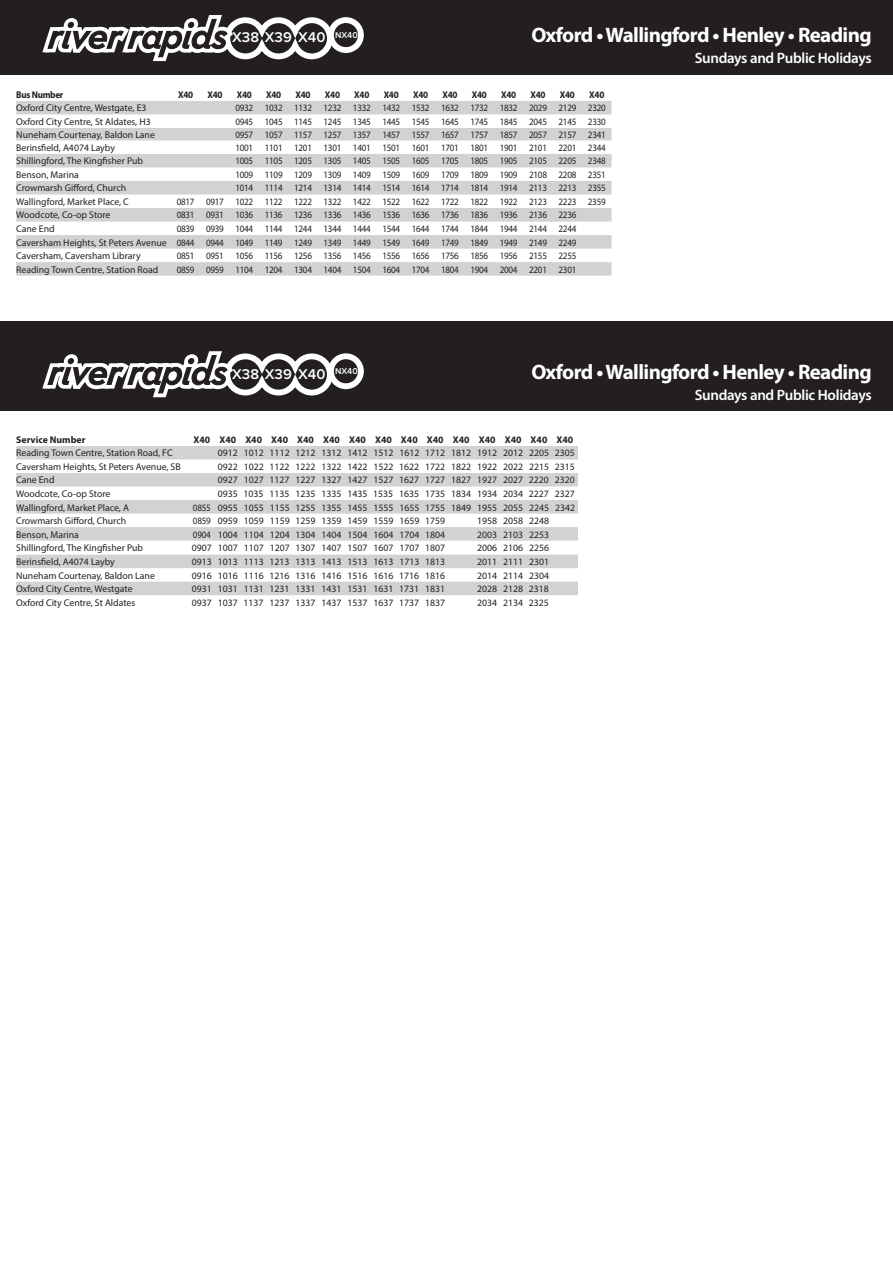
<style>
.page{position:relative;width:893px;height:1263px;background:#fff}
.page>*{position:absolute;margin:0;border:0;box-sizing:border-box;transform-origin:0 0}
.t1{font:700 21px "Myriad Pro";letter-spacing:-.03em;color:#fff}
.t2{font:600 15px "Myriad Pro";letter-spacing:-.02em;color:#fff}
.t3{font:600 14.7px "Proxima Nova A";color:#fff}
.t4{font:9.75px "Myriad Pro";color:#231f20}
.t5{font:9.75px "Myriad Pro";letter-spacing:-.03em;color:#231f20;scale:.93 1}
.t6{font:9.75px/13.5px "Myriad Pro";color:#231f20;text-align:justify;scale:.93 1}
.t7{font:700 9.75px "Myriad Pro";color:#231f20}
.t8{font:700 9.75px "Myriad Pro";color:#231f20;scale:.93 1}
.t9{font:700 9.75px "Myriad Pro";letter-spacing:-.03em;color:#231f20;scale:.93 1}
</style>
<div class="page">
<svg style="left:16px;top:101px;width:596px;height:175px;fill:#d2d3d5"></svg>
<div style="left:0;top:0;width:893px;height:74px;background:#231f20"></div>
<svg style="left:42px;top:15px;width:292px;height:47px"></svg>
<div style="left:328px;top:17px;width:36px;height:36px;border:6px solid #fff;border-radius:50%"></div>
<svg style="left:16px;top:446px;width:562px;height:149px;fill:#d1d2d4"></svg>
<div style="left:0;top:321px;width:893px;height:90px;background:#231f20"></div>
<svg style="left:42px;top:351px;width:293px;height:47px"></svg>
<svg style="left:331px;top:356px;width:30px;height:30px"></svg>
<div style="left:328px;top:353px;width:36px;height:36px;border:6px solid #fff;border-radius:50%"></div>
<h3 class="t3" style="left:232px;top:29px;width:127px">X38 X39 X40 <sup>NX40</sup></h3>
<h1 class="t1" style="left:531px;top:22px;width:342px">Oxford • Wallingford • Henley • Reading</h1>
<h2 class="t2" style="left:695px;top:49px;width:179px">Sundays and Public Holidays</h2>
<h2 class="t2" style="left:810px;top:49px;width:35px">Satur</h2>
<p class="t9" style="left:16px;top:88px;width:52px">Bus Number</p>
<p class="t8" style="left:178px;top:88px;width:18px">X40</p>
<p class="t8" style="left:207px;top:88px;width:18px">X40</p>
<p class="t8" style="left:237px;top:88px;width:18px">X40</p>
<p class="t8" style="left:266px;top:88px;width:18px">X40</p>
<p class="t8" style="left:296px;top:88px;width:18px">X40</p>
<p class="t8" style="left:325px;top:88px;width:18px">X40</p>
<p class="t8" style="left:354px;top:88px;width:18px">X40</p>
<p class="t8" style="left:384px;top:88px;width:18px">X40</p>
<p class="t8" style="left:413px;top:88px;width:18px">X40</p>
<p class="t8" style="left:442px;top:88px;width:18px">X40</p>
<p class="t8" style="left:472px;top:88px;width:18px">X40</p>
<p class="t8" style="left:501px;top:88px;width:18px">X40</p>
<p class="t8" style="left:531px;top:88px;width:18px">X40</p>
<p class="t8" style="left:560px;top:88px;width:18px">X40</p>
<p class="t8" style="left:589px;top:88px;width:18px">X40</p>
<p class="t4" style="left:16px;top:102px;width:132px">Oxford City Centre, Westgate, E3</p>
<p class="t5" style="left:235px;top:102px;width:400px">0932 1032 1132 1232 1332 1432 1532 1632 1732 1832 2029 2129 2320</p>
<p class="t4" style="left:16px;top:116px;width:136px">Oxford City Centre, St Aldates, H3</p>
<p class="t5" style="left:235px;top:116px;width:400px">0945 1045 1145 1245 1345 1445 1545 1645 1745 1845 2045 2145 2330</p>
<p class="t4" style="left:16px;top:129px;width:140px">Nuneham Courtenay, Baldon Lane</p>
<p class="t5" style="left:235px;top:129px;width:400px">0957 1057 1157 1257 1357 1457 1557 1657 1757 1857 2057 2157 2341</p>
<p class="t4" style="left:16px;top:142px;width:100px">Berinsfield, A4074 Layby</p>
<p class="t5" style="left:235px;top:142px;width:400px">1001 1101 1201 1301 1401 1501 1601 1701 1801 1901 2101 2201 2344</p>
<p class="t4" style="left:16px;top:155px;width:128px">Shillingford, The Kingfisher Pub</p>
<p class="t5" style="left:235px;top:155px;width:400px">1005 1105 1205 1305 1405 1505 1605 1705 1805 1905 2105 2205 2348</p>
<p class="t4" style="left:16px;top:169px;width:64px">Benson, Marina</p>
<p class="t5" style="left:235px;top:169px;width:400px">1009 1109 1209 1309 1409 1509 1609 1709 1809 1909 2108 2208 2351</p>
<p class="t4" style="left:16px;top:182px;width:111px">Crowmarsh Gifford, Church</p>
<p class="t5" style="left:235px;top:182px;width:400px">1014 1114 1214 1314 1414 1514 1614 1714 1814 1914 2113 2213 2355</p>
<p class="t4" style="left:16px;top:196px;width:114px">Wallingford, Market Place, C</p>
<p class="t5" style="left:177px;top:196px;width:463px">0817 0917 1022 1122 1222 1322 1422 1522 1622 1722 1822 1922 2123 2223 2359</p>
<p class="t4" style="left:16px;top:209px;width:96px">Woodcote, Co-op Store</p>
<p class="t5" style="left:177px;top:209px;width:431px">0831 0931 1036 1136 1236 1336 1436 1536 1636 1736 1836 1936 2136 2236</p>
<p class="t4" style="left:16px;top:223px;width:40px">Cane End</p>
<p class="t6" style="left:16px;top:222px;width:604px;text-indent:160px">0839 0939 1044 1144 1244 1344 1444 1544 1644 1744 1844 1944 2144 2244<br>Caversham Heights, St Peters Avenue 0844 0944 1049 1149 1249 1349 1449 1549 1649 1749 1849 1949 2149 2249<br>Caversham, Caversham Library</p>
<p class="t5" style="left:177px;top:250px;width:431px">0851 0951 1056 1156 1256 1356 1456 1556 1656 1756 1856 1956 2155 2255</p>
<p class="t4" style="left:16px;top:263px;width:144px">Reading Town Centre, Station Road</p>
<p class="t5" style="left:177px;top:263px;width:431px">0859 0959 1104 1204 1304 1404 1504 1604 1704 1804 1904 2004 2201 2301</p>
<h3 class="t3" style="left:232px;top:365px;width:127px">X38 X39 X40 <sup>NX40</sup></h3>
<h1 class="t1" style="left:531px;top:358px;width:342px">Oxford • Wallingford • Henley • Reading</h1>
<h2 class="t2" style="left:695px;top:385px;width:179px">Sundays and Public Holidays</h2>
<h2 class="t2" style="left:810px;top:385px;width:35px">Satur</h2>
<p class="t7" style="left:16px;top:433px;width:71px">Service Number</p>
<p class="t7" style="left:193px;top:433px;width:381px">X40 X40 X40 X40 X40 X40 X40 X40 X40 X40 X40 X40 X40 X40 X40</p>
<p class="t4" style="left:16px;top:447px;width:158px">Reading Town Centre, Station Road, FC</p>
<p class="t4" style="left:218px;top:447px;width:359px">0912 1012 1112 1212 1312 1412 1512 1612 1712 1812 1912 2012 2205 2305</p>
<p class="t4" style="left:16px;top:461px;width:166px">Caversham Heights, St Peters Avenue, SB</p>
<p class="t4" style="left:218px;top:461px;width:359px">0922 1022 1122 1222 1322 1422 1522 1622 1722 1822 1922 2022 2215 2315</p>
<p class="t4" style="left:16px;top:474px;width:40px">Cane End</p>
<p class="t4" style="left:218px;top:474px;width:359px">0927 1027 1127 1227 1327 1427 1527 1627 1727 1827 1927 2027 2220 2320</p>
<p class="t4" style="left:16px;top:488px;width:96px">Woodcote, Co-op Store</p>
<p class="t4" style="left:218px;top:488px;width:359px">0935 1035 1135 1235 1335 1435 1535 1635 1735 1834 1934 2034 2227 2327</p>
<p class="t4" style="left:16px;top:501px;width:114px">Wallingford, Market Place, A</p>
<p class="t6" style="left:193px;top:500px;width:412px">0855 0955 1055 1155 1255 1355 1455 1555 1655 1755 1849 1955 2055 2245 2342</p>
<p class="t4" style="left:16px;top:515px;width:111px">Crowmarsh Gifford, Church</p>
<p class="t6" style="left:193px;top:514px;width:273px">0859 0959 1059 1159 1259 1359 1459 1559 1659 1759</p>
<p class="t4" style="left:477px;top:515px;width:73px">1958 2058 2248</p>
<p class="t4" style="left:16px;top:528px;width:64px">Benson, Marina</p>
<p class="t6" style="left:193px;top:527px;width:273px">0904 1004 1104 1204 1304 1404 1504 1604 1704 1804</p>
<p class="t4" style="left:477px;top:528px;width:73px">2003 2103 2253</p>
<p class="t4" style="left:16px;top:542px;width:128px">Shillingford, The Kingfisher Pub</p>
<p class="t4" style="left:192px;top:542px;width:255px">0907 1007 1107 1207 1307 1407 1507 1607 1707 1807</p>
<p class="t4" style="left:477px;top:542px;width:73px">2006 2106 2256</p>
<p class="t4" style="left:16px;top:556px;width:100px">Berinsfield, A4074 Layby</p>
<p class="t4" style="left:192px;top:556px;width:255px">0913 1013 1113 1213 1313 1413 1513 1613 1713 1813</p>
<p class="t4" style="left:477px;top:556px;width:73px">2011 2111 2301</p>
<p class="t4" style="left:16px;top:569px;width:140px">Nuneham Courtenay, Baldon Lane</p>
<p class="t4" style="left:192px;top:569px;width:255px">0916 1016 1116 1216 1316 1416 1516 1616 1716 1816</p>
<p class="t4" style="left:477px;top:569px;width:73px">2014 2114 2304</p>
<p class="t4" style="left:16px;top:583px;width:118px">Oxford City Centre, Westgate</p>
<p class="t4" style="left:192px;top:583px;width:255px">0931 1031 1131 1231 1331 1431 1531 1631 1731 1831</p>
<p class="t4" style="left:477px;top:583px;width:73px">2028 2128 2318</p>
<p class="t4" style="left:16px;top:596px;width:121px">Oxford City Centre, St Aldates</p>
<p class="t4" style="left:192px;top:596px;width:255px">0937 1037 1137 1237 1337 1437 1537 1637 1737 1837</p>
<p class="t4" style="left:477px;top:596px;width:73px">2034 2134 2325</p>
</div>
